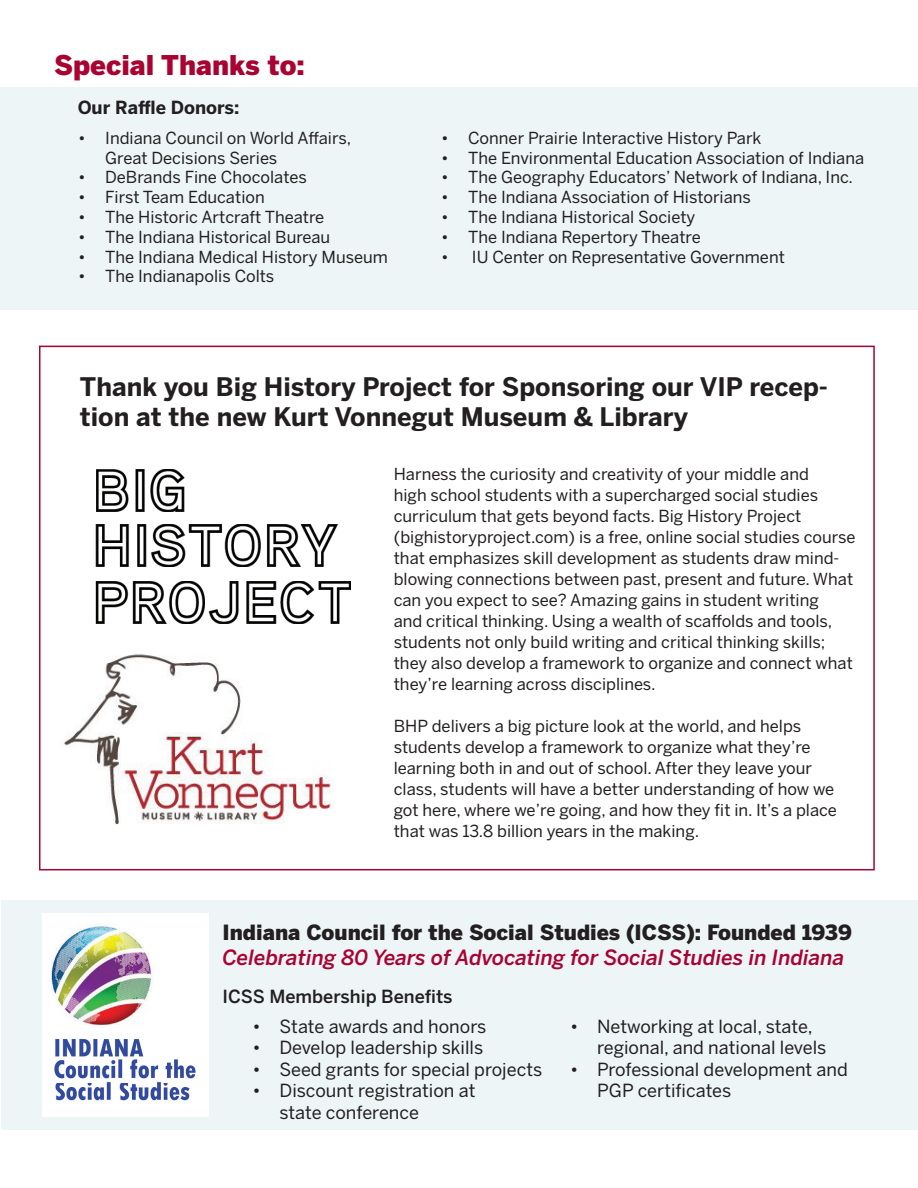
<style>
.page{position:relative;width:918px;height:1188px;background:#fff}
.page>*{position:absolute;margin:0;border:0;box-sizing:border-box;transform-origin:0 0}
.t1{font:900 27px "Benton Sans";color:#a90332}
.t2{font:700 25.35px/30.5px "Benton Sans";color:#231f20}
.t3{font:italic 500 20.85px "Benton Sans";color:#a90332}
.t4{font:900 20.85px "Benton Sans";color:#231f20}
.t5{font:18px/21.6px "Benton Sans";color:#231f20}
.t6{font:500 18px "Benton Sans";color:#231f20}
.t7{font:700 18px "Benton Sans";color:#231f20}
.t8{font:16.5px/21px "Benton Sans";color:#231f20}
</style>
<div class="page">
<div style="left:2px;top:900px;width:916px;height:230px;background:#edf5f6"></div>
<div style="left:0;top:87px;width:918px;height:223px;background:#edf5f6"></div>
<img style="left:64px;top:654px;width:270px;height:171px">
<img style="left:96px;top:469px;width:89px;height:43px">
<img style="left:95px;top:581px;width:256px;height:43px">
<img style="left:95px;top:524px;width:244px;height:43px">
<div style="left:42px;top:913px;width:166px;height:204px;background:#fff"></div>
<img style="left:51px;top:925px;width:101px;height:100px">
<img style="left:54px;top:1039px;width:142px;height:40px">
<img style="left:55px;top:1081px;width:134px;height:20px">
<h1 class="t1" style="left:54px;top:48px;width:252px">Special Thanks to:</h1>
<p class="t7" style="left:78px;top:96px;width:163px">Our Raffle Donors:</p>
<p class="t8" style="left:105px;top:128px;width:247px;line-height:19.8px;text-indent:-27px">• Indiana Council on World Affairs,<br>Great Decisions Series</p>
<p class="t8" style="left:78px;top:167px;width:230px">• DeBrands Fine Chocolates</p>
<p class="t8" style="left:78px;top:187px;width:188px">• First Team Education</p>
<p class="t8" style="left:78px;top:207px;width:248px">• The Historic Artcraft Theatre</p>
<p class="t8" style="left:78px;top:226px;width:254px">• The Indiana Historical Bureau</p>
<p class="t8" style="left:78px;top:246px;width:311px">• The Indiana Medical History Museum</p>
<p class="t8" style="left:78px;top:266px;width:198px">• The Indianapolis Colts</p>
<p class="t8" style="left:441px;top:127px;width:322px">• Conner Prairie Interactive History Park</p>
<p class="t8" style="left:441px;top:147px;width:425px">• The Environmental Education Association of Indiana</p>
<p class="t8" style="left:441px;top:167px;width:413px">• The Geography Educators’ Network of Indiana, Inc.</p>
<p class="t8" style="left:441px;top:187px;width:311px">• The Indiana Association of Historians</p>
<p class="t8" style="left:441px;top:207px;width:256px">• The Indiana Historical Society</p>
<p class="t8" style="left:441px;top:226px;width:261px">• The Indiana Repertory Theatre</p>
<p class="t8" style="left:441px;top:246px;width:345px">• IU Center on Representative Government</p>
<h2 class="t2" style="left:80px;top:372px;width:750px">Thank you Big History Project for Sponsoring our VIP recep&shy;tion at the new Kurt Vonnegut Museum &amp; Library</h2>
<p class="t8" style="left:394px;top:463px;width:463px">Harness the curiosity and creativity of your middle and<br>high school students with a supercharged social studies curriculum that gets beyond facts. Big History Project (bighistoryproject.com) is a free, online social studies course that emphasizes skill development as students draw mind&shy;blowing connections between past, present and future. What can you expect to see? Amazing gains in student writing<br>and critical thinking. Using a wealth of scaffolds and tools, students not only build writing and critical thinking skills; they also develop a framework to organize and connect what they’re learning across disciplines.</p>
<p class="t8" style="left:394px;top:716px;width:445px">BHP delivers a big picture look at the world, and helps students develop a framework to organize what they’re learning both in and out of school. After they leave your class, students will have a better understanding of how we got here, where we’re going, and how they fit in. It’s a place that was 13.8 billion years in the making.</p>
<p class="t4" style="left:222px;top:919px;width:631px">Indiana Council for the Social Studies (ICSS): Founded 1939</p>
<p class="t3" style="left:222px;top:945px;width:624px">Celebrating 80 Years of Advocating for Social Studies in Indiana</p>
<p class="t6" style="left:222px;top:985px;width:232px">ICSS Membership Benefits</p>
<p class="t5" style="left:252px;top:1015px;width:236px">• State awards and honors</p>
<p class="t5" style="left:252px;top:1037px;width:232px">• Develop leadership skills</p>
<p class="t5" style="left:252px;top:1058px;width:291px">• Seed grants for special projects</p>
<p class="t5" style="left:279px;top:1080px;width:198px;text-indent:-27px">• Discount registration at state conference</p>
<p class="t5" style="left:597px;top:1015px;width:231px;text-indent:-27px">• Networking at local, state, regional, and national levels</p>
<p class="t5" style="left:597px;top:1058px;width:252px;text-indent:-27px">• Professional development and<br>PGP certificates</p>
</div>
